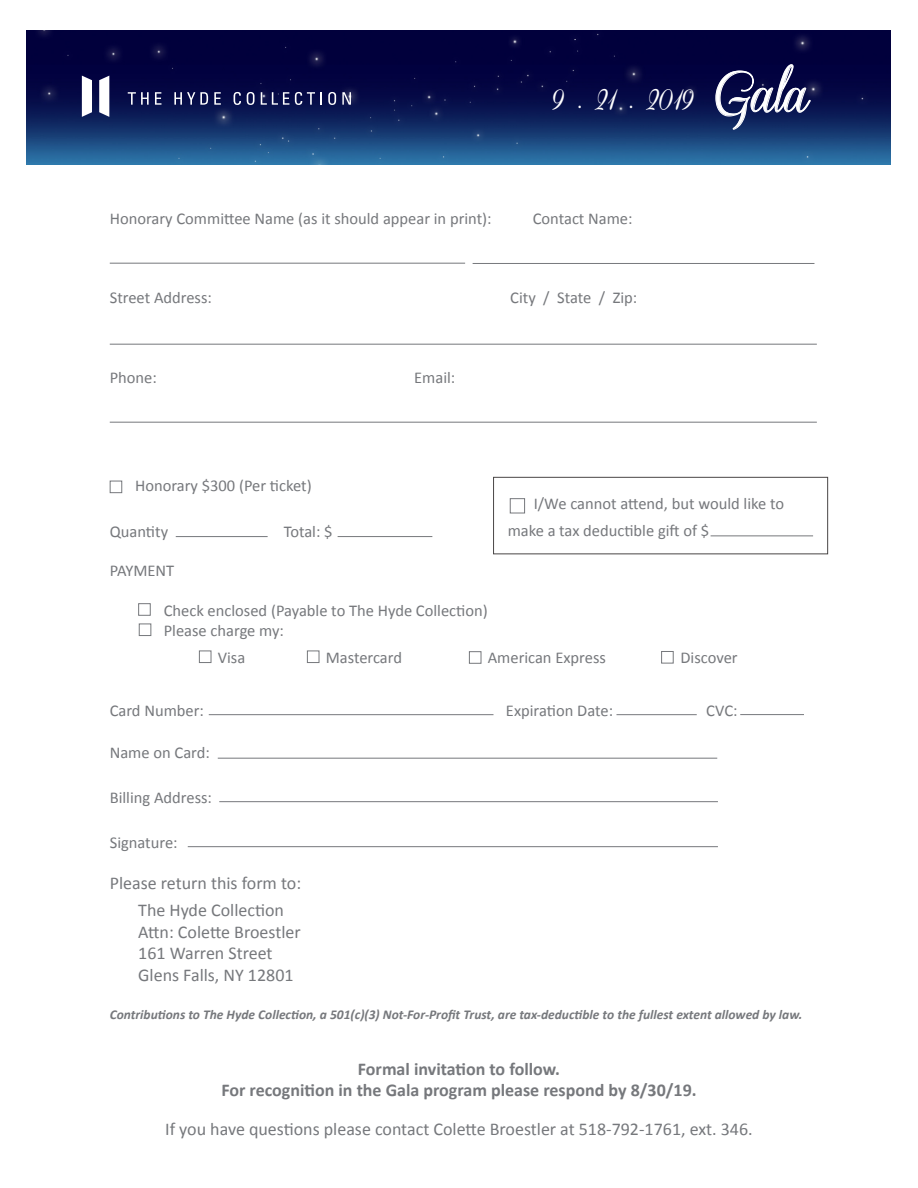
<style>
.page{position:relative;width:918px;height:1188px;background:#fff}
.page>*{position:absolute;margin:0;border:0;box-sizing:border-box;transform-origin:0 0}
.t1{font:45px "Coneria Script Demo";color:#fff}
.t2{font:27px "Coneria Script Demo";color:#fff}
.t3{font:18px "Calibri";color:#76787c}
.t4{font:700 18px "Calibri";color:#76787c}
.t5{font:16.5px "Calibri";color:#76787c}
.t6{font:italic 700 13.5px "Calibri";color:#76787c}
</style>
<div class="page">
<hr style="left:110px;top:263px;width:355px;height:1px;background:#76787c">
<hr style="left:110px;top:344px;width:707px;height:1px;background:#76787c">
<hr style="left:110px;top:422px;width:707px;height:1px;background:#76787c">
<hr style="left:188px;top:846px;width:530px;height:1px;background:#76787c">
<hr style="left:219px;top:801px;width:499px;height:1px;background:#76787c">
<hr style="left:218px;top:758px;width:499px;height:1px;background:#76787c">
<hr style="left:209px;top:714px;width:285px;height:1px;background:#76787c">
<hr style="left:616px;top:714px;width:81px;height:1px;background:#76787c">
<div style="left:138px;top:603px;width:13px;height:13px;border:1px solid #76787c"></div>
<div style="left:139px;top:624px;width:12px;height:12px;border:1px solid #76787c"></div>
<div style="left:199px;top:651px;width:12px;height:12px;border:1px solid #76787c"></div>
<div style="left:307px;top:651px;width:12px;height:12px;border:1px solid #76787c"></div>
<div style="left:469px;top:651px;width:12px;height:13px;border:1px solid #76787c"></div>
<div style="left:110px;top:481px;width:12px;height:12px;border:1px solid #76787c"></div>
<hr style="left:176px;top:536px;width:92px;height:1px;background:#76787c">
<hr style="left:473px;top:263px;width:341px;height:1px;background:#76787c">
<div style="left:661px;top:651px;width:13px;height:12px;border:1px solid #76787c"></div>
<hr style="left:338px;top:536px;width:94px;height:1px;background:#76787c">
<hr style="left:740px;top:714px;width:64px;height:1px;background:#76787c">
<img style="left:26px;top:30px;width:864px;height:135px">
<svg style="left:715px;top:64px;width:96px;height:66px;background:#272f63"></svg>
<svg style="left:128px;top:92px;width:21px;height:13px"></svg>
<svg style="left:155px;top:92px;width:6px;height:13px"></svg>
<svg style="left:174px;top:92px;width:34px;height:13px"></svg>
<svg style="left:214px;top:92px;width:7px;height:13px"></svg>
<svg style="left:234px;top:92px;width:7px;height:13px"></svg>
<svg style="left:247px;top:92px;width:8px;height:13px"></svg>
<svg style="left:261px;top:92px;width:28px;height:13px"></svg>
<svg style="left:295px;top:92px;width:27px;height:13px"></svg>
<svg style="left:328px;top:92px;width:8px;height:13px"></svg>
<svg style="left:342px;top:92px;width:9px;height:13px"></svg>
<svg style="left:82px;top:76px;width:10px;height:41px"></svg>
<svg style="left:99px;top:76px;width:10px;height:41px"></svg>
<div style="left:510px;top:498px;width:15px;height:15px;border:1px solid #76787c"></div>
<hr style="left:711px;top:536px;width:102px;height:1px;background:#76787c">
<div style="left:493px;top:477px;width:335px;height:77px;border:1px solid #494646"></div>
<p class="t2" style="left:552px;top:84px;width:143px">9 . 21 . 2019</p>
<p class="t1" style="left:714px;top:69px;width:96px">Gala</p>
<p class="t5" style="left:110px;top:208px;width:383px">Honorary Committee Name (as it should appear in print):</p>
<p class="t5" style="left:533px;top:208px;width:101px">Contact Name:</p>
<p class="t5" style="left:110px;top:287px;width:104px">Street Address:</p>
<p class="t5" style="left:510px;top:287px;width:129px">City / State / Zip:</p>
<p class="t5" style="left:110px;top:367px;width:49px">Phone:</p>
<p class="t5" style="left:414px;top:367px;width:43px">Email:</p>
<p class="t5" style="left:135px;top:475px;width:178px">Honorary $300 (Per ticket)</p>
<p class="t5" style="left:534px;top:493px;width:252px">I/We cannot attend, but would like to</p>
<p class="t5" style="left:508px;top:520px;width:203px">make a tax deductible gift of $</p>
<p class="t5" style="left:110px;top:521px;width:60px">Quantity</p>
<p class="t5" style="left:284px;top:521px;width:50px">Total: $</p>
<p class="t5" style="left:110px;top:560px;width:66px">PAYMENT</p>
<p class="t5" style="left:164px;top:600px;width:325px">Check enclosed (Payable to The Hyde Collection)</p>
<p class="t5" style="left:164px;top:620px;width:122px">Please charge my:</p>
<p class="t5" style="left:218px;top:647px;width:29px">Visa</p>
<p class="t5" style="left:326px;top:647px;width:78px">Mastercard</p>
<p class="t5" style="left:488px;top:647px;width:120px">American Express</p>
<p class="t5" style="left:680px;top:647px;width:59px">Discover</p>
<p class="t5" style="left:110px;top:700px;width:96px">Card Number:</p>
<p class="t5" style="left:506px;top:700px;width:109px">Expiration Date:</p>
<p class="t5" style="left:706px;top:700px;width:33px">CVC:</p>
<p class="t5" style="left:110px;top:742px;width:102px">Name on Card:</p>
<p class="t5" style="left:110px;top:787px;width:104px">Billing Address:</p>
<p class="t5" style="left:110px;top:832px;width:69px">Signature:</p>
<p class="t3" style="left:110px;top:872px;width:193px">Please return this form to:</p>
<p class="t3" style="left:138px;top:899px;width:147px">The Hyde Collection</p>
<p class="t3" style="left:138px;top:921px;width:164px">Attn: Colette Broestler</p>
<p class="t3" style="left:138px;top:942px;width:136px">161 Warren Street</p>
<p class="t3" style="left:138px;top:964px;width:157px">Glens Falls, NY 12801</p>
<p class="t6" style="left:110px;top:1006px;width:694px">Contributions to The Hyde Collection, a 501(c)(3) Not-For-Profit Trust, are tax-deductible to the fullest extent allowed by law.</p>
<p class="t4" style="left:358px;top:1057px;width:204px">Formal invitation to follow.</p>
<p class="t4" style="left:221px;top:1078px;width:477px">For recognition in the Gala program please respond by 8/30/19.</p>
<p class="t3" style="left:165px;top:1117px;width:589px">If you have questions please contact Colette Broestler at 518-792-1761, ext. 346.</p>
</div>
